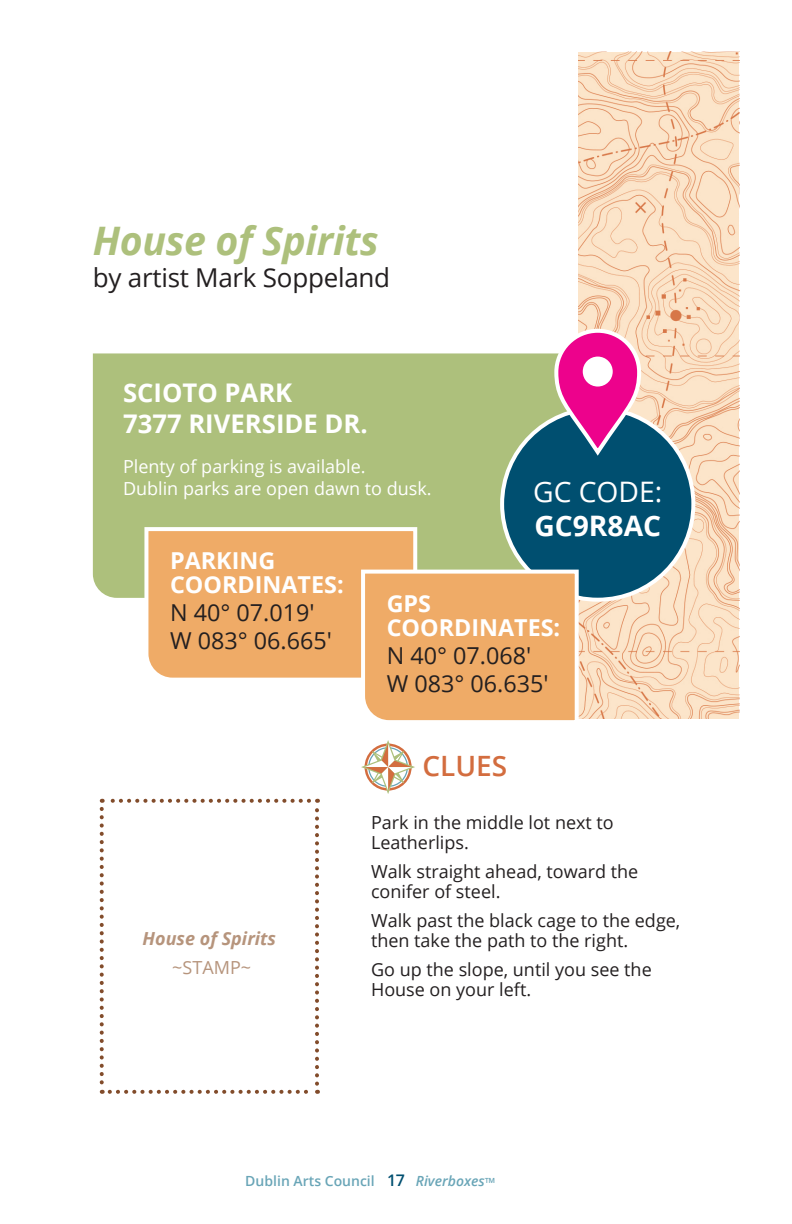
<style>
.page{position:relative;width:792px;height:1224px;background:#fff}
.page>*{position:absolute;margin:0;border:0;box-sizing:border-box;transform-origin:0 0}
.List_Paragraph{font:italic 700 39.4px "Open Sans";letter-spacing:-.01em;color:#adc07c}
.List_Paragraph-2{font:28.2px "Open Sans";color:#fff}
.List_Paragraph-3{font:700 28.2px "Open Sans";color:#fff}
.List_Paragraph-4{font:600 28px "Open Sans";color:#d36d3f}
.List_Paragraph-5{font:26px "Open Sans";letter-spacing:-.01em;color:#231f20}
.List_Paragraph-6{font:700 25.6px/30.8px "Open Sans";color:#fff}
.List_Paragraph-7{font:23.4px/28px "Open Sans";color:#231f20}
.List_Paragraph-8{font:700 23.4px/24px "Open Sans";color:#fff}
.List_Paragraph-9{font:18px/20px "Open Sans";color:#231f20}
.List_Paragraph-10{font:18px/21.6px "Open Sans";color:#fff}
.t1{font:italic 700 18px "Open Sans";color:#b6947c}
.t2{font:18px "Open Sans";color:#b6947c}
.t3{font:600 14px "Open Sans";color:#69a5b7}
.s1{font-size:16px;color:#004f70}
.s2{font-style:italic}
.s3{font-weight:400}
</style>
<div class="page">
<img style="left:579px;top:52px;width:160px;height:667px">
<svg style="left:100px;top:809px;width:4px;height:285px"></svg>
<svg style="left:110px;top:1090px;width:208px;height:4px"></svg>
<svg style="left:315px;top:799px;width:4px;height:285px"></svg>
<svg style="left:102px;top:799px;width:207px;height:4px"></svg>
<div style="left:93px;top:353px;width:459px;height:245px;background:#adc07c"></div>
<div style="left:502px;top:408px;width:191px;height:192px;background:#004f70;border-radius:50%"></div>
<svg style="left:361px;top:740px;width:54px;height:54px"></svg>
<svg style="left:142px;top:525px;width:277px;height:153px;background:#eeb070"></svg>
<svg style="left:359px;top:568px;width:222px;height:153px;background:#eeb172"></svg>
<svg style="left:552px;top:327px;width:91px;height:129px"></svg>
<div style="left:583px;top:357px;width:30px;height:30px;background:#fff;border-radius:50%"></div>
<p class="List_Paragraph" style="left:93px;top:213px;width:287px">House of Spirits</p>
<p class="List_Paragraph-5" style="left:93px;top:259px;width:299px">by artist Mark Soppeland</p>
<p class="List_Paragraph-6" style="left:123px;top:377px;width:246px">SCIOTO PARK<br>7377 RIVERSIDE DR.</p>
<p class="List_Paragraph-10" style="left:123px;top:455px;width:310px">Plenty of parking is available.<br>Dublin parks are open dawn to dusk.</p>
<p class="List_Paragraph-2" style="left:533px;top:473px;width:131px">GC CODE:</p>
<p class="List_Paragraph-3" style="left:534px;top:506px;width:128px">GC9R8AC</p>
<p class="List_Paragraph-8" style="left:170px;top:548px;width:175px">PARKING<br>COORDINATES:</p>
<p class="List_Paragraph-7" style="left:170px;top:598px;width:146px">N 40° 07.019'</p>
<p class="List_Paragraph-7" style="left:170px;top:626px;width:163px">W 083° 06.665'</p>
<p class="t1" style="left:143px;top:925px;width:135px">House of Spirits</p>
<p class="t2" style="left:172px;top:955px;width:80px">~STAMP~</p>
<p class="List_Paragraph-8" style="left:387px;top:591px;width:175px">GPS<br>COORDINATES:</p>
<p class="List_Paragraph-7" style="left:387px;top:641px;width:163px">N 40° 07.068'<br>W 083° 06.635'</p>
<p class="List_Paragraph-4" style="left:422px;top:747px;width:86px">CLUES</p>
<p class="List_Paragraph-9" style="left:371px;top:812px;width:244px">Park in the middle lot next to<br>Leatherlips.</p>
<p class="List_Paragraph-9" style="left:371px;top:861px;width:269px">Walk straight ahead, toward the conifer of steel.</p>
<p class="List_Paragraph-9" style="left:371px;top:910px;width:311px">Walk past the black cage to the edge, then take the path to the right.</p>
<p class="List_Paragraph-9" style="left:371px;top:959px;width:282px">Go up the slope, until you see the<br>House on your left.</p>
<p class="t3" style="left:245px;top:1171px;width:252px">Dublin Arts Council <span class="s1">17</span> <span class="s2">Riverboxes</span><span class="s3">™</span></p>
</div>
